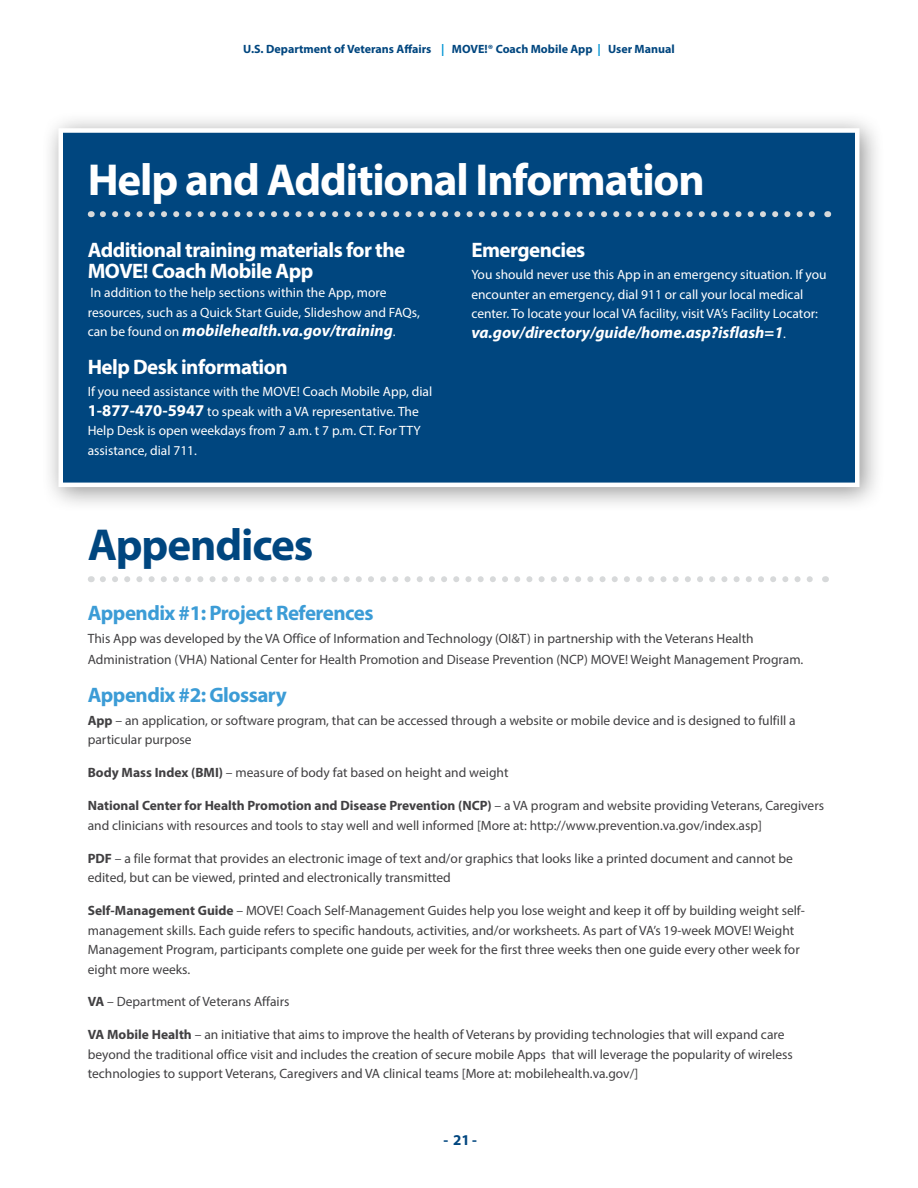
<style>
.page{position:relative;width:918px;height:1188px;background:#fff}
.page>*{position:absolute;margin:0;border:0;box-sizing:border-box;transform-origin:0 0}
.t1{font:700 45px "Myriad Pro";letter-spacing:-.025em;color:#fff}
.t2{font:700 45px "Myriad Pro";letter-spacing:-.025em;color:#00467f}
.t3{font:700 21px/21px "Myriad Pro";letter-spacing:-.025em;color:#fff}
.t4{font:700 21px "Myriad Pro";letter-spacing:-.025em;color:#3c9cd6}
.t5{font:italic 700 16.5px "Myriad Pro";color:#fff}
.t6{font:700 15px "Myriad Pro";color:#00467f}
.t7{font:13.5px/19.5px "Myriad Pro";color:#414042}
.t8{font:13.5px/19.5px "Myriad Pro";color:#fff}
.t9{font:700 12px "Myriad Pro";color:#00467f}
.s1{color:#0194d3}
.s2{font-weight:400;font-style:normal;font-size:13.5px}
.s3{font-weight:700;font-size:16.5px}
.s4{font-weight:700}
</style>
<div class="page">
<div style="left:41px;top:111px;width:845px;height:402px;background:#000;opacity:.42"></div>
<div style="left:58px;top:128px;width:802px;height:359px;background:#00467f;border:4px solid #fff"></div>
<svg style="left:103px;top:211px;width:712px;height:6px"></svg>
<svg style="left:103px;top:576px;width:710px;height:6px"></svg>
<p class="t9" style="left:243px;top:41px;width:433px">U.S. Department of Veterans Affairs <span class="s1">|</span> MOVE!® Coach Mobile App <span class="s1">|</span> User Manual</p>
<p class="t1" style="left:88px;top:150px;width:619px">Help and Additional Information</p>
<p class="t3" style="left:88px;top:238px;width:319px">Additional training materials for the<br>MOVE! Coach Mobile App</p>
<p class="t8" style="left:88px;top:283px;width:334px">In addition to the help sections within the App, more resources, such as a Quick Start Guide, Slideshow and FAQs,</p>
<p class="t5" style="left:88px;top:320px;width:310px"><span class="s2">can be found on</span> mobilehealth.va.gov/training<span class="s2">.</span></p>
<h4 class="t3" style="left:88px;top:355px;width:201px">Help Desk information</h4>
<p class="t8" style="left:88px;top:382px;width:346px">If you need assistance with the MOVE! Coach Mobile App, dial <span class="s3">1-877-470-5947</span> to speak with a VA representative. The Help Desk is open weekdays from 7 a.m. t 7 p.m. CT. For TTY assistance, dial 711.</p>
<h4 class="t3" style="left:471px;top:238px;width:116px">Emergencies</h4>
<p class="t8" style="left:471px;top:265px;width:357px">You should never use this App in an emergency situation. If you encounter an emergency, dial 911 or call your local medical center. To locate your local VA facility, visit VA’s Facility Locator:</p>
<p class="t5" style="left:471px;top:322px;width:316px">va.gov/directory/guide/home.asp?isflash=1<span class="s2">.</span></p>
<h4 class="t2" style="left:88px;top:515px;width:227px">Appendices</h4>
<h4 class="t4" style="left:88px;top:599px;width:287px">Appendix #1: Project References</h4>
<p class="t7" style="left:88px;top:627px;width:717px;line-height:21.6px">This App was developed by the VA Office of Information and Technology (OI&amp;T) in partnership with the Veterans Health<br>Administration (VHA) National Center for Health Promotion and Disease Prevention (NCP) MOVE! Weight Management Program.</p>
<h4 class="t4" style="left:88px;top:681px;width:200px">Appendix #2: Glossary</h4>
<p class="t7" style="left:88px;top:710px;width:710px"><span class="s4">App</span> – an application, or software program, that can be accessed through a website or mobile device and is designed to fulfill a particular purpose</p>
<p class="t7" style="left:88px;top:763px;width:422px"><span class="s4">Body Mass Index (BMI)</span> – measure of body fat based on height and weight</p>
<p class="t7" style="left:88px;top:796px;width:738px"><span class="s4">National Center for Health Promotion and Disease Prevention (NCP)</span> – a VA program and website providing Veterans, Caregivers and clinicians with resources and tools to stay well and well informed [More at: http://www.prevention.va.gov/index.asp]</p>
<p class="t7" style="left:88px;top:848px;width:707px"><span class="s4">PDF</span> – a file format that provides an electronic image of text and/or graphics that looks like a printed document and cannot be edited, but can be viewed, printed and electronically transmitted</p>
<p class="t7" style="left:88px;top:901px;width:719px"><span class="s4">Self-Management Guide</span> – MOVE! Coach Self-Management Guides help you lose weight and keep it off by building weight self&shy;management skills. Each guide refers to specific handouts, activities, and/or worksheets. As part of VA’s 19-week MOVE! Weight Management Program, participants complete one guide per week for the first three weeks then one guide every other week for eight more weeks.</p>
<p class="t7" style="left:88px;top:992px;width:203px"><span class="s4">VA</span> – Department of Veterans Affairs</p>
<p class="t7" style="left:88px;top:1025px;width:707px"><span class="s4">VA Mobile Health</span> – an initiative that aims to improve the health of Veterans by providing technologies that will expand care beyond the traditional office visit and includes the creation of secure mobile Apps that will leverage the popularity of wireless technologies to support Veterans, Caregivers and VA clinical teams [More at: mobilehealth.va.gov/]</p>
<p class="t6" style="left:443px;top:1130px;width:35px">- 21-</p>
</div>
